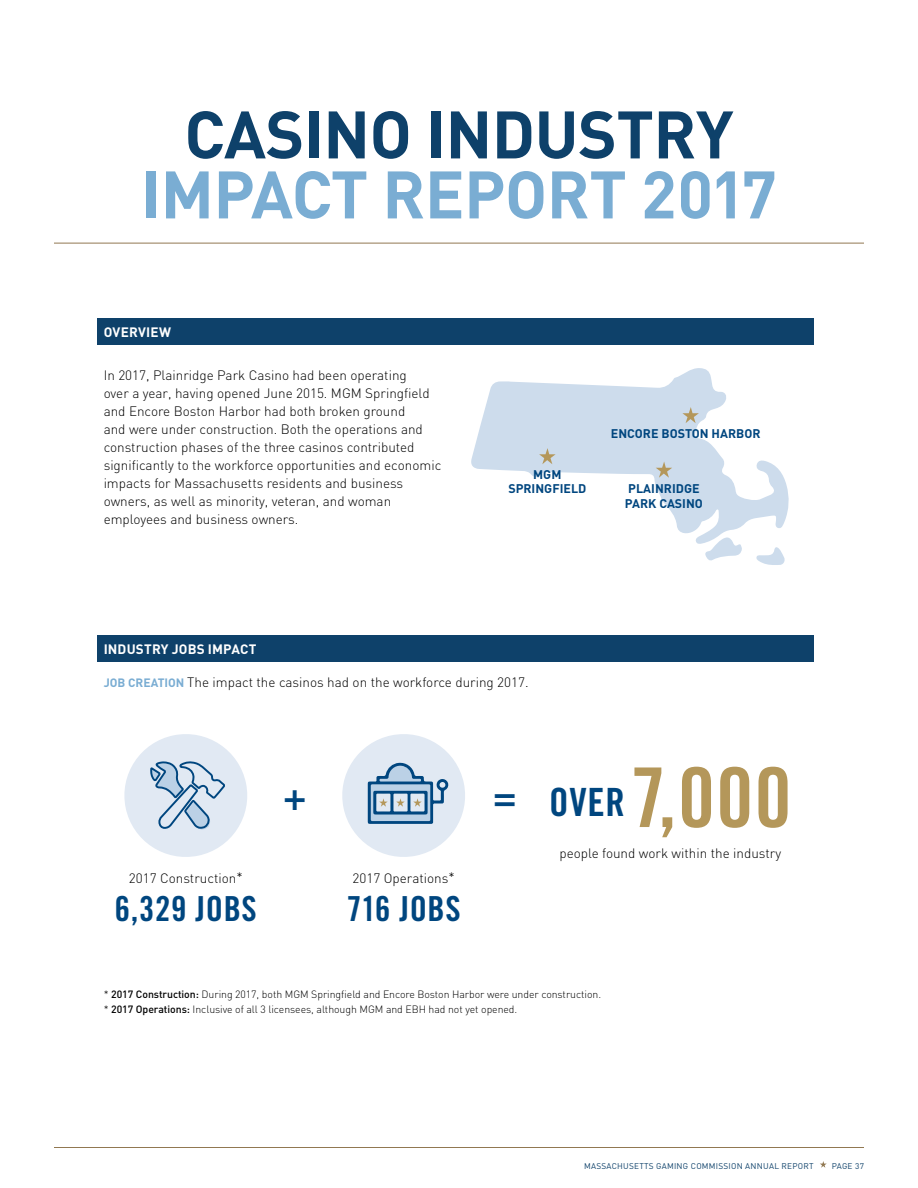
<style>
.page{position:relative;width:918px;height:1188px;background:#fff}
.page>*{position:absolute;margin:0;border:0;box-sizing:border-box;transform-origin:0 0}
.t1{font:700 66px "DIN";letter-spacing:-.01em;color:#7aadd3}
.t2{font:700 66px "DIN";letter-spacing:-.01em;color:#0e416a}
.t3{font:39px "Trade Gothic Bold Cond Twenty";color:#00467f}
.t4{font:34.5px "Trade Gothic Bold Cond Twenty";letter-spacing:.02em;color:#00467f}
.t5{font:300 13.5px/18px "DIN";color:#000}
.t6{font:700 13.5px "DIN";letter-spacing:.01em;color:#fff}
.t7{font:700 12.45px/14.2px "DIN";color:#00467f}
.t8{font:300 10.5px/15px "DIN";letter-spacing:-.005em;color:#000}
.t9{font:8.25px "DIN";letter-spacing:.03em;color:#0e416a}
.s1{font-weight:700;font-size:12px;color:#7aadd3}
.s2{font-size:82.5px;color:#b4975a}
.s3{font-weight:500}
</style>
<div class="page">
<svg style="left:820px;top:1161px;width:7px;height:7px"></svg>
<hr style="left:54px;top:1147px;width:810px;height:1px;background:#917851">
<div style="left:98px;top:635px;width:716px;height:27px;background:#0e416a"></div>
<div style="left:98px;top:318px;width:716px;height:27px;background:#0e416a"></div>
<svg style="left:342px;top:734px;width:123px;height:123px"></svg>
<svg style="left:124px;top:734px;width:123px;height:123px"></svg>
<svg style="left:471px;top:368px;width:318px;height:176px"></svg>
<svg style="left:705px;top:536px;width:37px;height:25px"></svg>
<svg style="left:756px;top:547px;width:29px;height:18px"></svg>
<svg style="left:656px;top:462px;width:16px;height:16px"></svg>
<svg style="left:539px;top:448px;width:17px;height:16px"></svg>
<svg style="left:682px;top:407px;width:17px;height:16px"></svg>
<hr style="left:54px;top:243px;width:810px;height:1px;background:#917851">
<h1 class="t2" style="left:184px;top:91px;width:551px">CASINO INDUSTRY</h1>
<h1 class="t1" style="left:141px;top:151px;width:637px">IMPACT REPORT 2017</h1>
<p class="t6" style="left:104px;top:323px;width:69px">OVERVIEW</p>
<p class="t5" style="left:104px;top:366px;width:339px">In 2017, Plainridge Park Casino had been operating<br>over a year, having opened June 2015. MGM Springfield and Encore Boston Harbor had both broken ground<br>and were under construction. Both the operations and construction phases of the three casinos contributed significantly to the workforce opportunities and economic impacts for Massachusetts residents and business owners, as well as minority, veteran, and woman employees and business owners.</p>
<p class="t7" style="left:508px;top:467px;width:80px;text-align:center">MGM<br>SPRINGFIELD</p>
<p class="t7" style="left:611px;top:426px;width:151px">ENCORE BOSTON HARBOR</p>
<p class="t7" style="left:625px;top:481px;width:79px">PLAINRIDGE<br>PARK CASINO</p>
<p class="t6" style="left:104px;top:640px;width:154px">INDUSTRY JOBS IMPACT</p>
<p class="t5" style="left:104px;top:673px;width:426px"><span class="s1">JOB CREATION</span> The impact the casinos had on the workforce during 2017.</p>
<h2 class="t3" style="left:283px;top:772px;width:25px">+</h2>
<p class="t5" style="left:129px;top:869px;width:115px">2017 Construction*</p>
<p class="t5" style="left:353px;top:869px;width:104px">2017 Operations*</p>
<h3 class="t4" style="left:115px;top:888px;width:144px">6,329 JOBS</h3>
<h3 class="t4" style="left:346px;top:888px;width:116px">716 JOBS</h3>
<h2 class="t3" style="left:493px;top:778px;width:300px">= OVER<span class="s2">7,000</span></h2>
<p class="t5" style="left:559px;top:845px;width:223px">people found work within the industry</p>
<p class="t8" style="left:104px;top:987px;width:499px">* <span class="s3">2017 Construction:</span> During 2017, both MGM Springfield and Encore Boston Harbor were under construction. * <span class="s3">2017 Operations:</span> Inclusive of all 3 licensees, although MGM and EBH had not yet opened.</p>
<p class="t9" style="left:584px;top:1160px;width:231px">MASSACHUSETTS GAMING COMMISSION ANNUAL REPORT</p>
<p class="t9" style="left:832px;top:1160px;width:34px">PAGE 37</p>
</div>
